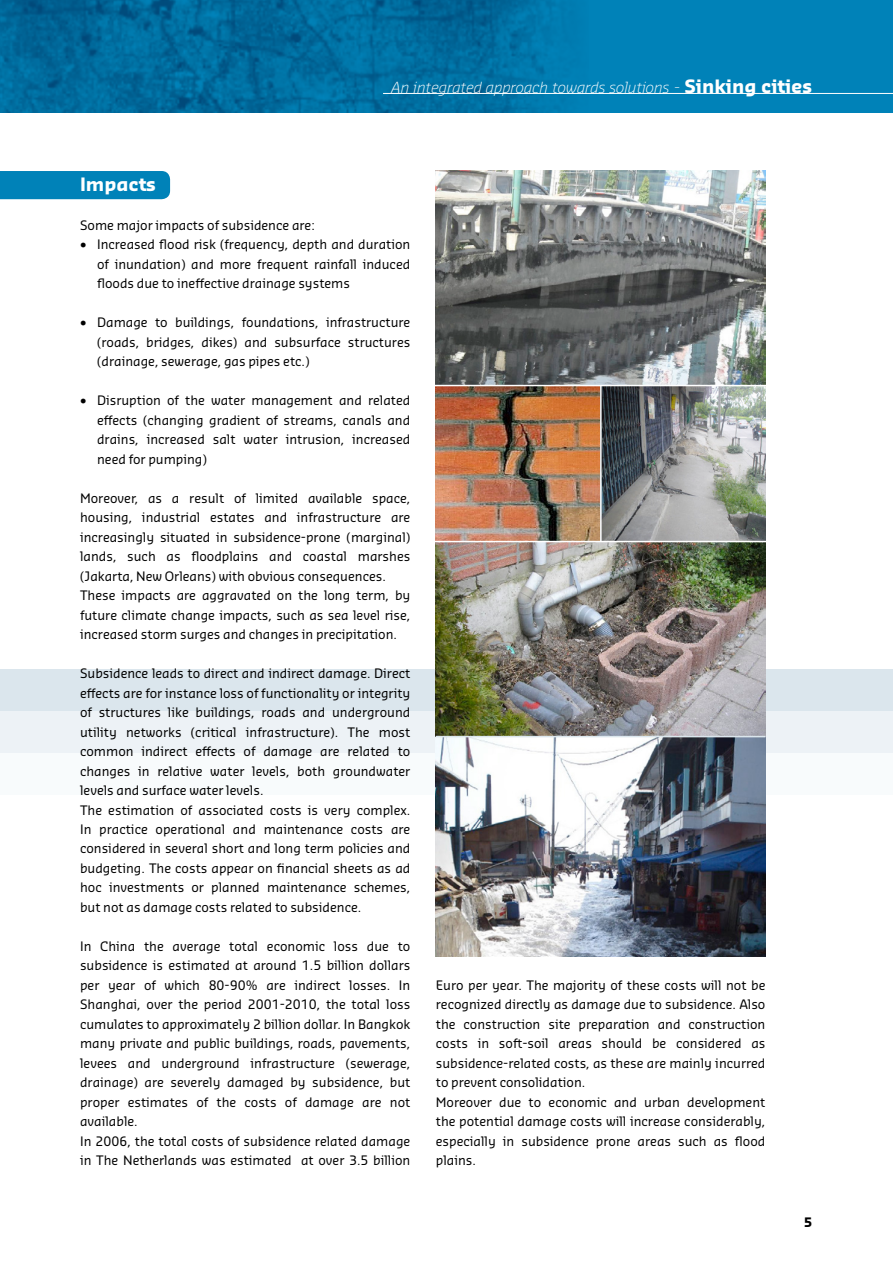
<style>
.page{position:relative;width:893px;height:1263px;background:#fff}
.page>*{position:absolute;margin:0;border:0;box-sizing:border-box;transform-origin:0 0}
.t1{font:700 18px "Sansa Pro";color:#fff}
.t2{font:italic 300 15px "Sansa Pro";color:#fff}
.t3{font:12.75px/19.5px "Sansa Pro";color:#000}
.t4{font:700 12.75px "Sansa Pro";color:#000}
.s1{font-style:normal}
.s2{font-weight:700;font-style:normal;font-size:18px}
</style>
<div class="page">
<div style="left:0;top:0;width:893px;height:112px;background:#0082b8"></div>
<img style="left:0;top:0;width:589px;height:112px">
<hr style="left:383px;top:93px;width:510px;height:1px;background:#fff">
<div style="left:0;top:171px;width:170px;height:28px;background:#0082b8"></div>
<div style="left:0;top:669px;width:893px;height:42px;background:#dbe6ed"></div>
<div style="left:0;top:711px;width:893px;height:42px;background:#edf2f6"></div>
<div style="left:0;top:753px;width:893px;height:42px;background:#f8fbfc"></div>
<img style="left:436px;top:737px;width:329px;height:220px">
<img style="left:436px;top:171px;width:329px;height:214px">
<img style="left:436px;top:542px;width:329px;height:194px">
<img style="left:436px;top:386px;width:164px;height:155px">
<img style="left:602px;top:386px;width:163px;height:155px">
<hr style="left:436px;top:736px;width:329px;height:1px;background:#d0dee7">
<p class="t2" style="left:392px;top:78px;width:422px">An integrated approach towards solutions <span class="s1">-</span> <span class="s2">Sinking cities</span></p>
<h1 class="t1" style="left:80px;top:172px;width:77px">Impacts</h1>
<p class="t3" style="left:80px;top:215px;width:236px">Some major impacts of subsidence are:</p>
<p class="t3" style="left:97px;top:234px;width:315px;text-align:justify;text-indent:-17px">• Increased flood risk (frequency, depth and duration of inundation) and more frequent rainfall induced floods due to ineffective drainage systems</p>
<p class="t3" style="left:97px;top:312px;width:315px;text-align:justify;text-indent:-17px">• Damage to buildings, foundations, infrastructure (roads, bridges, dikes) and subsurface structures (drainage, sewerage, gas pipes etc.)</p>
<p class="t3" style="left:97px;top:390px;width:315px;text-align:justify;text-indent:-17px">• Disruption of the water management and related effects (changing gradient of streams, canals and drains, increased salt water intrusion, increased need for pumping)</p>
<p class="t3" style="left:80px;top:488px;width:332px">Moreover, as a result of limited available space, housing, industrial estates and infrastructure are increasingly situated in subsidence-prone (marginal) lands, such as floodplains and coastal marshes (Jakarta, New Orleans) with obvious consequences.<br>These impacts are aggravated on the long term, by future climate change impacts, such as sea level rise, increased storm surges and changes in precipitation.</p>
<p class="t3" style="left:80px;top:663px;width:332px">Subsidence leads to direct and indirect damage. Direct effects are for instance loss of functionality or integrity of structures like buildings, roads and underground utility networks (critical infrastructure). The most common indirect effects of damage are related to changes in relative water levels, both groundwater levels and surface water levels.<br>The estimation of associated costs is very complex.<br>In practice operational and maintenance costs are considered in several short and long term policies and budgeting. The costs appear on financial sheets as ad hoc investments or planned maintenance schemes, but not as damage costs related to subsidence.</p>
<p class="t3" style="left:80px;top:936px;width:332px">In China the average total economic loss due to subsidence is estimated at around 1.5 billion dollars per year of which 80-90% are indirect losses. In Shanghai, over the period 2001-2010, the total loss cumulates to approximately 2 billion dollar. In Bangkok many private and public buildings, roads, pavements, levees and underground infrastructure (sewerage, drainage) are severely damaged by subsidence, but proper estimates of the costs of damage are not available.<br>In 2006, the total costs of subsidence related damage in The Netherlands was estimated at over 3.5 billion</p>
<p class="t3" style="left:436px;top:975px;width:331px">Euro per year. The majority of these costs will not be recognized directly as damage due to subsidence. Also the construction site preparation and construction costs in soft-soil areas should be considered as subsidence-related costs, as these are mainly incurred to prevent consolidation.<br>Moreover due to economic and urban development the potential damage costs will increase considerably, especially in subsidence prone areas such as flood plains.</p>
<p class="t4" style="left:804px;top:1213px;width:9px">5</p>
</div>
